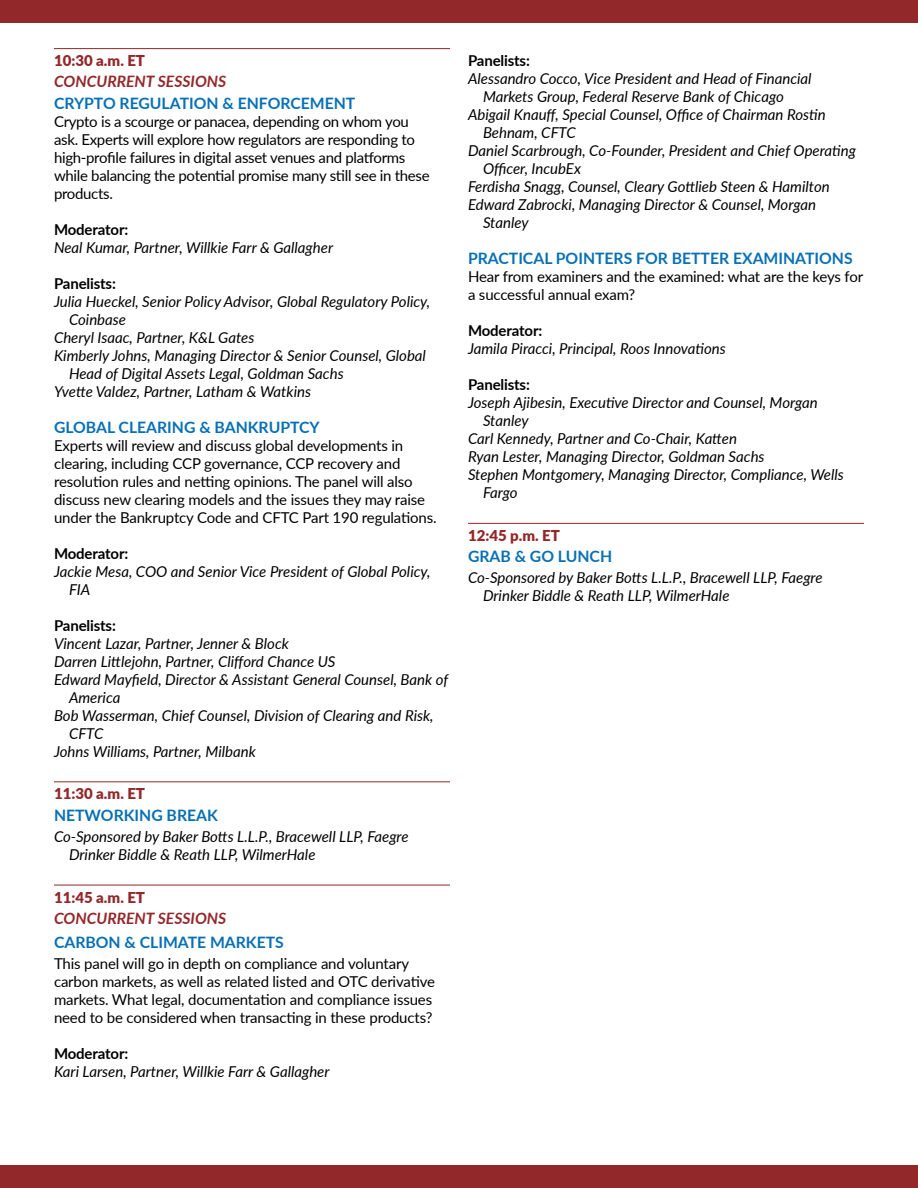
<style>
.page{position:relative;width:918px;height:1188px;background:#fff}
.page>*{position:absolute;margin:0;border:0;box-sizing:border-box;transform-origin:0 0}
.t1{font:700 15.75px "Lato";color:#0770b5}
.t2{font:italic 700 15.75px "Lato";color:#93282a}
.t3{font:italic 15px/18px "Lato";color:#000}
.t4{font:15px/18px "Lato";letter-spacing:-.01em;color:#000}
.t5{font:700 15px "Lato";letter-spacing:-.01em;color:#000}
.t6{font:900 15px "Lato";color:#93282a}
</style>
<div class="page">
<div style="left:0;top:0;width:918px;height:23px;background:#93282a"></div>
<div style="left:0;top:1165px;width:918px;height:23px;background:#93282a"></div>
<hr style="left:54px;top:48px;width:396px;height:1px;background:#93282a">
<hr style="left:54px;top:782px;width:396px;height:1px;background:#93282a">
<hr style="left:54px;top:885px;width:396px;height:1px;background:#93282a">
<hr style="left:468px;top:523px;width:396px;height:1px;background:#93282a">
<p class="t6" style="left:54px;top:49px;width:93px">10:30 a.m. ET</p>
<p class="t2" style="left:54px;top:70px;width:174px">CONCURRENT SESSIONS</p>
<p class="t1" style="left:54px;top:91px;width:303px">CRYPTO REGULATION &amp; ENFORCEMENT</p>
<p class="t4" style="left:54px;top:111px;width:377px">Crypto is a scourge or panacea, depending on whom you ask. Experts will explore how regulators are responding to high-profile failures in digital asset venues and platforms while balancing the potential promise many still see in these products.</p>
<p class="t5" style="left:54px;top:218px;width:76px">Moderator:</p>
<p class="t3" style="left:54px;top:237px;width:281px">Neal Kumar, Partner, Willkie Farr &amp; Gallagher</p>
<p class="t5" style="left:54px;top:272px;width:63px">Panelists:</p>
<p class="t3" style="left:54px;top:291px;width:378px">Julia Hueckel, Senior Policy Advisor, Global Regulatory Policy,</p>
<p class="t3" style="left:69px;top:309px;width:59px">Coinbase</p>
<p class="t3" style="left:54px;top:327px;width:202px">Cheryl Isaac, Partner, K&amp;L Gates</p>
<p class="t3" style="left:54px;top:345px;width:374px">Kimberly Johns, Managing Director &amp; Senior Counsel, Global</p>
<p class="t3" style="left:69px;top:363px;width:276px">Head of Digital Assets Legal, Goldman Sachs</p>
<p class="t3" style="left:54px;top:381px;width:259px">Yvette Valdez, Partner, Latham &amp; Watkins</p>
<p class="t1" style="left:54px;top:415px;width:267px">GLOBAL CLEARING &amp; BANKRUPTCY</p>
<p class="t4" style="left:54px;top:435px;width:384px">Experts will review and discuss global developments in clearing, including CCP governance, CCP recovery and resolution rules and netting opinions. The panel will also discuss new clearing models and the issues they may raise under the Bankruptcy Code and CFTC Part 190 regulations.</p>
<p class="t5" style="left:54px;top:542px;width:76px">Moderator:</p>
<p class="t3" style="left:69px;top:561px;width:363px;text-indent:-15px">Jackie Mesa, COO and Senior Vice President of Global Policy,<br>FIA</p>
<p class="t5" style="left:54px;top:614px;width:63px">Panelists:</p>
<p class="t3" style="left:54px;top:633px;width:236px">Vincent Lazar, Partner, Jenner &amp; Block</p>
<p class="t3" style="left:54px;top:651px;width:283px">Darren Littlejohn, Partner, Clifford Chance US</p>
<p class="t3" style="left:54px;top:669px;width:396px">Edward Mayfield, Director &amp; Assistant General Counsel, Bank of</p>
<p class="t3" style="left:69px;top:687px;width:53px">America</p>
<p class="t3" style="left:54px;top:705px;width:381px">Bob Wasserman, Chief Counsel, Division of Clearing and Risk,</p>
<p class="t3" style="left:69px;top:723px;width:36px">CFTC</p>
<p class="t3" style="left:54px;top:741px;width:203px">Johns Williams, Partner, Milbank</p>
<p class="t6" style="left:54px;top:783px;width:93px">11:30 a.m. ET</p>
<p class="t1" style="left:54px;top:803px;width:165px">NETWORKING BREAK</p>
<p class="t3" style="left:69px;top:827px;width:341px;text-indent:-15px">Co-Sponsored by Baker Botts L.L.P., Bracewell LLP, Faegre<br>Drinker Biddle &amp; Reath LLP, WilmerHale</p>
<p class="t6" style="left:54px;top:886px;width:93px">11:45 a.m. ET</p>
<p class="t2" style="left:54px;top:906px;width:174px">CONCURRENT SESSIONS</p>
<p class="t1" style="left:54px;top:931px;width:231px">CARBON &amp; CLIMATE MARKETS</p>
<p class="t4" style="left:54px;top:954px;width:383px">This panel will go in depth on compliance and voluntary carbon markets, as well as related listed and OTC derivative markets. What legal, documentation and compliance issues need to be considered when transacting in these products?</p>
<p class="t5" style="left:54px;top:1043px;width:76px">Moderator:</p>
<p class="t3" style="left:54px;top:1062px;width:277px">Kari Larsen, Partner, Willkie Farr &amp; Gallagher</p>
<p class="t5" style="left:468px;top:50px;width:63px">Panelists:</p>
<p class="t3" style="left:468px;top:69px;width:345px">Alessandro Cocco, Vice President and Head of Financial</p>
<p class="t3" style="left:483px;top:87px;width:302px">Markets Group, Federal Reserve Bank of Chicago</p>
<p class="t3" style="left:468px;top:105px;width:359px">Abigail Knauff, Special Counsel, Office of Chairman Rostin</p>
<p class="t3" style="left:483px;top:123px;width:94px">Behnam, CFTC</p>
<p class="t3" style="left:468px;top:141px;width:389px">Daniel Scarbrough, Co-Founder, President and Chief Operating</p>
<p class="t3" style="left:483px;top:159px;width:100px">Officer, IncubEx</p>
<p class="t3" style="left:468px;top:177px;width:363px">Ferdisha Snagg, Counsel, Cleary Gottlieb Steen &amp; Hamilton</p>
<p class="t3" style="left:468px;top:195px;width:350px">Edward Zabrocki, Managing Director &amp; Counsel, Morgan</p>
<p class="t3" style="left:483px;top:213px;width:47px">Stanley</p>
<p class="t1" style="left:468px;top:247px;width:386px">PRACTICAL POINTERS FOR BETTER EXAMINATIONS</p>
<p class="t4" style="left:468px;top:267px;width:397px">Hear from examiners and the examined: what are the keys for a successful annual exam?</p>
<p class="t5" style="left:468px;top:320px;width:76px">Moderator:</p>
<p class="t3" style="left:468px;top:339px;width:259px">Jamila Piracci, Principal, Roos Innovations</p>
<p class="t5" style="left:468px;top:374px;width:63px">Panelists:</p>
<p class="t3" style="left:468px;top:393px;width:351px">Joseph Ajibesin, Executive Director and Counsel, Morgan</p>
<p class="t3" style="left:483px;top:411px;width:47px">Stanley</p>
<p class="t3" style="left:468px;top:429px;width:271px">Carl Kennedy, Partner and Co-Chair, Katten</p>
<p class="t3" style="left:468px;top:447px;width:298px">Ryan Lester, Managing Director, Goldman Sachs</p>
<p class="t3" style="left:468px;top:465px;width:377px">Stephen Montgomery, Managing Director, Compliance, Wells</p>
<p class="t3" style="left:483px;top:483px;width:36px">Fargo</p>
<p class="t6" style="left:468px;top:524px;width:93px">12:45 p.m. ET</p>
<p class="t1" style="left:468px;top:545px;width:146px">GRAB &amp; GO LUNCH</p>
<p class="t3" style="left:483px;top:568px;width:341px;text-indent:-15px">Co-Sponsored by Baker Botts L.L.P., Bracewell LLP, Faegre<br>Drinker Biddle &amp; Reath LLP, WilmerHale</p>
</div>
